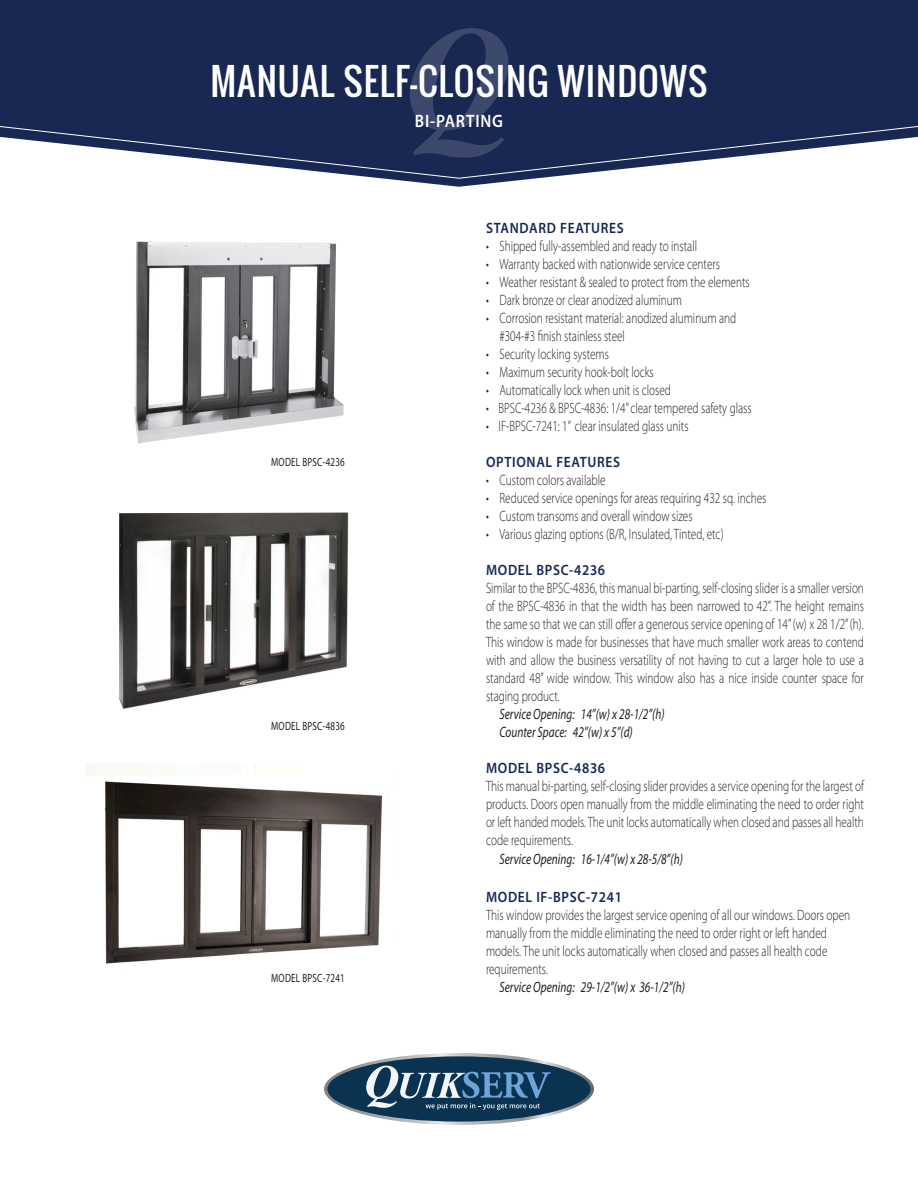
<style>
.page{position:relative;width:918px;height:1188px;background:#fff}
.page>*{position:absolute;margin:0;border:0;box-sizing:border-box;transform-origin:0 0}
.headline-oswald{font:36px "Oswald";letter-spacing:.025em;color:#fff}
.sub_head{font:600 18px "Myriad Pro";letter-spacing:.05em;color:#fff;scale:.9 1}
.body_lt_10{font:300 15px/18px "Myriad Pro";color:#231f20;text-align:justify;scale:.75 1}
.semibold_10{font:300 15px/18px "Myriad Pro";color:#231f20;scale:.75 1}
.body_lt_10-2{font:italic 15px "Myriad Pro";color:#231f20;scale:.75 1}
.semibold_10-2{font:600 15px "Myriad Pro";letter-spacing:.05em;color:#182853;scale:.9 1}
.item_number{font:12px "Myriad Pro";letter-spacing:.025em;color:#231f20;scale:.75 1}
</style>
<div class="page">
<div style="left:0;top:0;width:918px;height:187px;background:#182853"></div>
<svg style="left:0;top:124px;width:918px;height:55px"></svg>
<svg style="left:410px;top:28px;width:98px;height:130px;background:#27365e"></svg>
<svg style="left:324px;top:1053px;width:270px;height:72px"></svg>
<img style="left:134px;top:241px;width:210px;height:202px">
<img style="left:119px;top:513px;width:230px;height:196px">
<img style="left:85px;top:764px;width:297px;height:200px">
<p class="headline-oswald" style="left:210px;top:54px;width:499px">MANUAL SELF-CLOSING WINDOWS</p>
<p class="sub_head" style="left:415px;top:109px;width:99px">BI-PARTING</p>
<p class="item_number" style="left:271px;top:454px;width:100px">MODEL BPSC-4236</p>
<p class="item_number" style="left:271px;top:718px;width:100px">MODEL BPSC-4836</p>
<p class="item_number" style="left:271px;top:970px;width:100px">MODEL BPSC-7241</p>
<p class="semibold_10-2" style="left:486px;top:218px;width:155px">STANDARD FEATURES</p>
<p class="body_lt_10" style="left:486px;top:237px;width:283px">• Shipped fully-assembled and ready to install</p>
<p class="body_lt_10" style="left:486px;top:255px;width:314px">• Warranty backed with nationwide service centers</p>
<p class="body_lt_10" style="left:486px;top:273px;width:353px">• Weather resistant &amp; sealed to protect from the elements</p>
<p class="body_lt_10" style="left:486px;top:291px;width:263px">• Dark bronze or clear anodized aluminum</p>
<p class="body_lt_10" style="left:486px;top:309px;width:335px">• Corrosion resistant material: anodized aluminum and</p>
<p class="body_lt_10" style="left:500px;top:327px;width:169px">#304-#3 finish stainless steel</p>
<p class="body_lt_10" style="left:486px;top:345px;width:165px">• Security locking systems</p>
<p class="body_lt_10" style="left:486px;top:363px;width:225px">• Maximum security hook-bolt locks</p>
<p class="body_lt_10" style="left:486px;top:381px;width:248px">• Automatically lock when unit is closed</p>
<p class="body_lt_10" style="left:486px;top:399px;width:356px">• BPSC-4236 &amp; BPSC-4836: 1/4” clear tempered safety glass</p>
<p class="body_lt_10" style="left:486px;top:417px;width:272px">• IF-BPSC-7241: 1” clear insulated glass units</p>
<p class="semibold_10-2" style="left:486px;top:452px;width:151px">OPTIONAL FEATURES</p>
<p class="body_lt_10" style="left:486px;top:471px;width:161px">• Custom colors available</p>
<p class="body_lt_10" style="left:486px;top:489px;width:376px">• Reduced service openings for areas requiring 432 sq. inches</p>
<p class="body_lt_10" style="left:486px;top:507px;width:277px">• Custom transoms and overall window sizes</p>
<p class="body_lt_10" style="left:486px;top:525px;width:318px">• Various glazing options (B/R, Insulated, Tinted, etc)</p>
<p class="semibold_10-2" style="left:486px;top:560px;width:134px">MODEL BPSC-4236</p>
<p class="body_lt_10" style="left:486px;top:579px;width:506px">Similar to the BPSC-4836, this manual bi-parting, self-closing slider is a smaller version of the BPSC-4836 in that the width has been narrowed to 42”. The height remains the same so that we can still offer a generous service opening of 14” (w) x 28 1/2” (h).<br>This window is made for businesses that have much smaller work areas to contend with and allow the business versatility of not having to cut a larger hole to use a standard 48” wide window. This window also has a nice inside counter space for staging product.</p>
<p class="body_lt_10-2" style="left:500px;top:705px;width:222px">Service Opening: 14”(w) x 28-1/2”(h)</p>
<p class="body_lt_10-2" style="left:500px;top:723px;width:179px">Counter Space: 42”(w) x 5”(d)</p>
<p class="semibold_10-2" style="left:486px;top:758px;width:134px">MODEL BPSC-4836</p>
<p class="body_lt_10" style="left:486px;top:777px;width:506px">This manual bi-parting, self-closing slider provides a service opening for the largest of products. Doors open manually from the middle eliminating the need to order right or left handed models. The unit locks automatically when closed and passes all health code requirements.</p>
<p class="body_lt_10-2" style="left:500px;top:850px;width:246px">Service Opening: 16-1/4”(w) x 28-5/8”(h)</p>
<p class="semibold_10-2" style="left:486px;top:887px;width:153px">MODEL IF-BPSC-7241</p>
<p class="semibold_10" style="left:486px;top:906px;width:487px">This window provides the largest service opening of all our windows. Doors open manually from the middle eliminating the need to order right or left handed models. The unit locks automatically when closed and passes all health code requirements.</p>
<p class="body_lt_10-2" style="left:500px;top:978px;width:249px">Service Opening: 29-1/2”(w) x 36-1/2”(h)</p>
</div>
